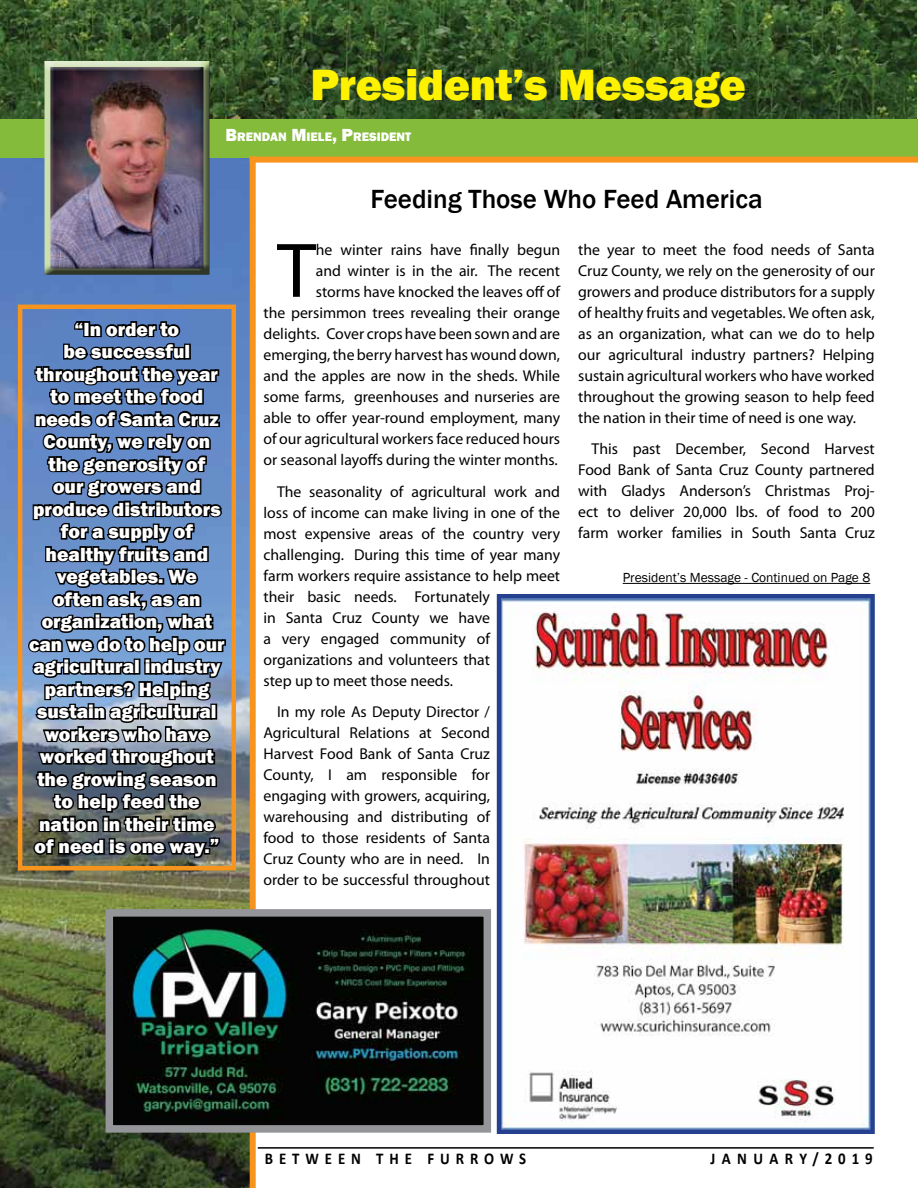
<style>
.page{position:relative;width:918px;height:1188px;background:#fff}
.page>*{position:absolute;margin:0;border:0;box-sizing:border-box;transform-origin:0 0}
.t1{font:78px "Myriad Pro";color:#000}
.t2{font:800 45px "Franklin Gothic";letter-spacing:-.01em;color:#fff200}
.t3{font:500 27px "Franklin Gothic";color:#000}
.t4{font:800 19.5px/22.5px "Franklin Gothic";color:#fff;text-align:center}
.t5{font:700 16.5px "Calibri";letter-spacing:.4em;color:#000;scale:.9 1}
.t6{font:15.75px/21px "Myriad Pro";color:#000;text-align:justify}
.t7{font:13.5px "Franklin Gothic";color:#000}
.t8{font:800 12.6px "Franklin Gothic";color:#fff}
.s1{font-size:18px}
.s2{font-size:21px}
</style>
<div class="page">
<img style="left:0;top:158px;width:250px;height:1030px">
<img style="left:0;top:0;width:917px;height:119px">
<div style="left:316px;top:72px;width:447px;height:54px;background:#000;opacity:.14"></div>
<div style="left:0;top:119px;width:918px;height:39px;background:#84bb3b"></div>
<img style="left:502px;top:599px;width:368px;height:530px">
<div style="left:497px;top:594px;width:378px;height:540px;border:4px solid #25408f"></div>
<div style="left:250px;top:157px;width:668px;height:6px;background:#f7941e"></div>
<svg style="left:26px;top:320px;width:202px;height:540px;background:#3f5069"></svg>
<div style="left:18px;top:305px;width:218px;height:565px;border:4px solid #f7941e"></div>
<div style="left:43px;top:61px;width:169px;height:216px;background:#000;opacity:.75"></div>
<div style="left:250px;top:157px;width:6px;height:1031px;background:#f7941e"></div>
<hr style="left:258px;top:1147px;width:616px;height:2px;background:#000">
<hr style="left:623px;top:583px;width:247px;height:1px;background:#000">
<img style="left:115px;top:918px;width:367px;height:206px">
<div style="left:106px;top:909px;width:385px;height:224px;border:8px solid #939598"></div>
<h2 class="t2" style="left:310px;top:56px;width:437px">President’s Message</h2>
<p class="t8" style="left:226px;top:129px;width:187px"><span class="s1">B</span>RENDAN <span class="s1">M</span> IELE<span class="s1">, P</span>RESIDENT</p>
<p class="t4" style="left:29px;top:318px;width:197px">“In order to<br>be successful throughout the year to meet the food needs of Santa Cruz<br>County, we rely on the generosity of<br>our growers and produce distributors for a supply of healthy fruits and vegetables. We<br>often ask, as an organization, what can we do to help our agricultural industry partners? Helping sustain agricultural workers who have worked throughout the growing season to help feed the nation in their time of need is one way.<span class="s2">”</span></p>
<h3 class="t3" style="left:371px;top:182px;width:394px">Feeding Those Who Feed America</h3>
<p class="t6" style="left:264px;top:239px;width:298px;text-align:right">he winter rains have finally begun<br>and winter is in the air. The recent<br>storms have knocked the leaves off of<br>the persimmon trees revealing their orange delights. Cover crops have been sown and are emerging, the berry harvest has wound down, and the apples are now in the sheds. While some farms, greenhouses and nurseries are able to offer year-round employment, many of our agricultural workers face reduced hours or seasonal layoffs during the winter months.</p>
<p class="t6" style="left:264px;top:481px;width:298px;text-align:left;text-indent:13px">The seasonality of agricultural work and loss of income can make living in one of the most expensive areas of the country very challenging. During this time of year many farm workers require assistance to help meet their basic needs. Fortunately<br>in Santa Cruz County we have<br>a very engaged community of organizations and volunteers that<br>step up to meet those needs.</p>
<p class="t6" style="left:264px;top:701px;width:228px;text-indent:13px">In my role As Deputy Director / Agricultural Relations at Second Harvest Food Bank of Santa Cruz County, I am responsible for engaging with growers, acquiring, warehousing and distributing of food to those residents of Santa Cruz County who are in need. In order to be successful throughout</p>
<h1 class="t1" style="left:277px;top:223px;width:40px">T</h1>
<p class="t6" style="left:578px;top:239px;width:298px">the year to meet the food needs of Santa Cruz County, we rely on the generosity of our growers and produce distributors for a supply of healthy fruits and vegetables. We often ask, as an organization, what can we do to help our agricultural industry partners? Helping sustain agricultural workers who have worked throughout the growing season to help feed the nation in their time of need is one way.</p>
<p class="t6" style="left:578px;top:438px;width:298px;text-indent:13px">This past December, Second Harvest Food Bank of Santa Cruz County partnered with Gladys Anderson’s Christmas Proj&shy;ect to deliver 20,000 lbs. of food to 200 farm worker families in South Santa Cruz</p>
<p class="t7" style="left:623px;top:570px;width:249px">President’s Message - Continued on Page 8</p>
<p class="t5" style="left:265px;top:1148px;width:292px">BETWEEN THE FURROWS</p>
<p class="t5" style="left:711px;top:1148px;width:182px">JANU ARY/2019</p>
</div>
